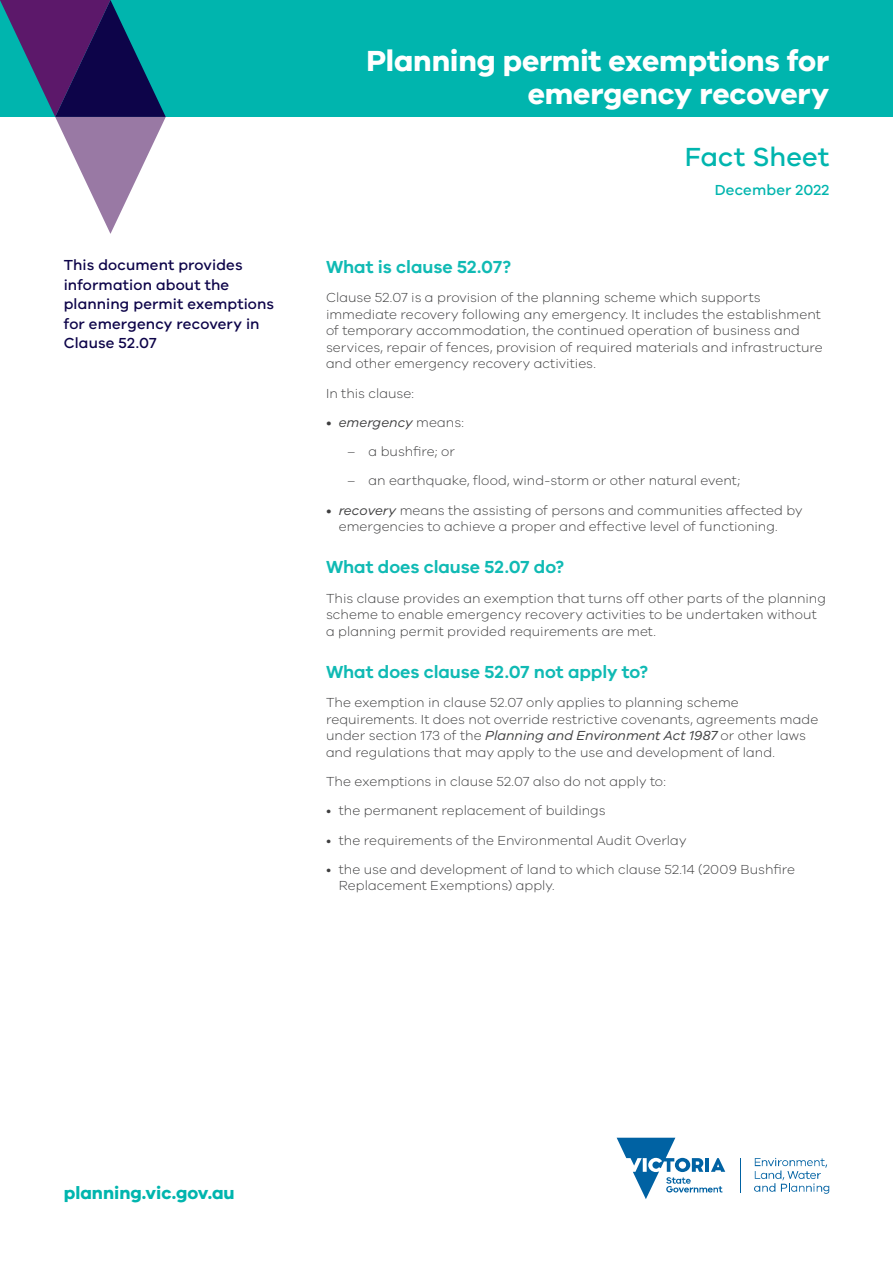
<style>
.page{position:relative;width:893px;height:1263px;background:#fff}
.page>*{position:absolute;margin:0;border:0;box-sizing:border-box;transform-origin:0 0}
.Main_heading{font:700 30px/33px "VIC";letter-spacing:-.005em;color:#fff;text-align:right}
.Sub_heading{font:500 27px "VIC";letter-spacing:.005em;color:#00b5ae}
.Heading_2{font:600 18px "VIC";letter-spacing:-.005em;color:#10bab4}
.t1{font:700 18px "VIC";color:#00b5ae}
.Intro_copy{font:500 15px/19.5px "VIC";letter-spacing:.01em;color:#0d0449}
.Publishing_date{font:500 15px "VIC";letter-spacing:.01em;color:#00b5ae}
.Body_Copy{font:300 13.5px/16.5px "VIC";letter-spacing:.005em;color:#3e3e3f}
.t2{font:italic 13.5px "VIC";color:#3e3e3f}
.s1{font-weight:300;font-style:normal}
.s2{font-weight:400;font-style:italic}
</style>
<div class="page">
<div style="left:0;top:0;width:893px;height:117px;background:#00b5ae"></div>
<svg style="left:0;top:0;width:166px;height:234px"></svg>
<svg style="left:617px;top:1138px;width:108px;height:61px"></svg>
<hr style="left:740px;top:1158px;width:1px;height:34px;background:#0062a3">
<svg style="left:754px;top:1158px;width:75px;height:36px"></svg>
<p class="Main_heading" style="left:366px;top:43px;width:464px">Planning permit exemptions for emergency recovery</p>
<p class="Sub_heading" style="left:685px;top:140px;width:146px">Fact Sheet</p>
<p class="Publishing_date" style="left:715px;top:181px;width:116px">December 2022</p>
<p class="Intro_copy" style="left:64px;top:255px;width:212px">This document provides information about the planning permit exemptions for emergency recovery in<br>Clause 52.07</p>
<p class="Heading_2" style="left:326px;top:256px;width:187px">What is clause 52.07?</p>
<p class="Body_Copy" style="left:326px;top:289px;width:498px">Clause 52.07 is a provision of the planning scheme which supports immediate recovery following any emergency. It includes the establishment of temporary accommodation, the continued operation of business and services, repair of fences, provision of required materials and infrastructure and other emergency recovery activities.</p>
<p class="Body_Copy" style="left:326px;top:384px;width:90px">In this clause:</p>
<p class="t2" style="left:326px;top:414px;width:139px">• emergency <span class="s1">means:</span></p>
<p class="Body_Copy" style="left:347px;top:443px;width:109px">– a bushfire; or</p>
<p class="Body_Copy" style="left:347px;top:472px;width:394px">– an earthquake, flood, wind-storm or other natural event;</p>
<p class="Body_Copy" style="left:339px;top:501px;width:465px;text-indent:-13px"><span class="s2">• recovery</span> means the assisting of persons and communities affected by emergencies to achieve a proper and effective level of functioning.</p>
<p class="Heading_2" style="left:326px;top:556px;width:240px">What does clause 52.07 do?</p>
<p class="Body_Copy" style="left:326px;top:589px;width:502px">This clause provides an exemption that turns off other parts of the planning scheme to enable emergency recovery activities to be undertaken without a planning permit provided requirements are met.</p>
<p class="Heading_2" style="left:326px;top:661px;width:324px">What does clause 52.07 not apply to?</p>
<p class="Body_Copy" style="left:326px;top:694px;width:494px">The exemption in clause 52.07 only applies to planning scheme requirements. It does not override restrictive covenants, agreements made under section 173 of the <span class="s2">Planning and Environment Act 1987</span> or other laws and regulations that may apply to the use and development of land.</p>
<p class="Body_Copy" style="left:326px;top:773px;width:341px">The exemptions in clause 52.07 also do not apply to:</p>
<p class="Body_Copy" style="left:326px;top:802px;width:281px">• the permanent replacement of buildings</p>
<p class="Body_Copy" style="left:326px;top:831px;width:362px">• the requirements of the Environmental Audit Overlay</p>
<p class="Body_Copy" style="left:339px;top:860px;width:458px;text-indent:-13px">• the use and development of land to which clause 52.14 (2009 Bushfire<br>Replacement Exemptions) apply.</p>
<p class="t1" style="left:64px;top:1182px;width:172px">planning.vic.gov.au</p>
</div>
